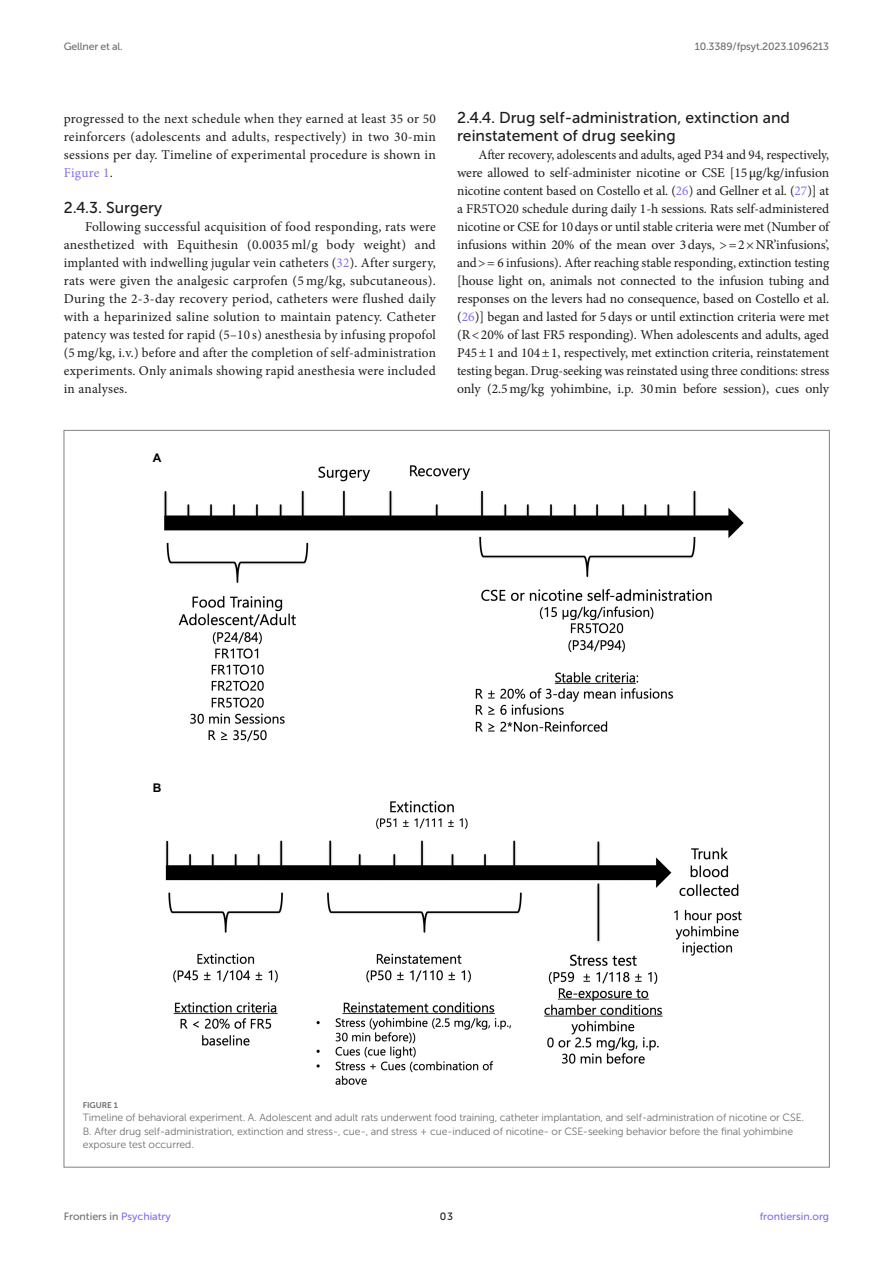
<style>
.page{position:relative;width:893px;height:1263px;background:#fff}
.page>*{position:absolute;margin:0;border:0;box-sizing:border-box;transform-origin:0 0}
.HEAD_3{font:15.75px/18px "Museo Sans 500";color:#1b1c1b}
.TEXT_FLUSH{font:13.5px/18px "Minion Pro";letter-spacing:.015em;color:#1b1c1b;text-align:justify}
.t1{font:700 12px "Arial";color:#000}
.FIG_LEG{font:10.5px/13.5px "Museo Sans 300";letter-spacing:-.01em;color:#706f70}
.t2{font:10.5px "Museo Sans 500";letter-spacing:-.015em;color:#706f70}
.t3{font:10.5px "Museo Sans 500";color:#856df0}
.t4{font:10.5px "Museo Sans 500";color:#1b1c1b}
.FIG_HD{font:8.25px "Museo Sans 700";letter-spacing:-.01em;color:#706f70}
.s1{color:#856df0}
.s2{font-family:"STIX General"}
</style>
<div class="page">
<img style="left:164px;top:465px;width:580px;height:620px">
<p class="t2" style="left:64px;top:41px;width:61px">Gellner et al.</p>
<p class="t2" style="left:695px;top:41px;width:136px">10.3389/fpsyt.2023.1096213</p>
<p class="TEXT_FLUSH" style="left:64px;top:110px;width:374px">progressed to the next schedule when they earned at least 35 or 50 reinforcers (adolescents and adults, respectively) in two 30-min sessions per day. Timeline of experimental procedure is shown in <span class="s1">Figure 1</span>.</p>
<p class="HEAD_3" style="left:64px;top:199px;width:100px">2.4.3. Surgery</p>
<p class="TEXT_FLUSH" style="left:64px;top:218px;width:374px;text-indent:21px">Following successful acquisition of food responding, rats were anesthetized with Equithesin (0.0035 ml/g body weight) and implanted with indwelling jugular vein catheters (<span class="s1">32</span>). After surgery, rats were given the analgesic carprofen (5 mg/kg, subcutaneous).<br>During the 2-3-day recovery period, catheters were flushed daily with a heparinized saline solution to maintain patency. Catheter patency was tested for rapid (5–10 s) anesthesia by infusing propofol (5 mg/kg, i.v.) before and after the completion of self-administration experiments. Only animals showing rapid anesthesia were included in analyses.</p>
<p class="HEAD_3" style="left:457px;top:109px;width:334px">2.4.4. Drug self-administration, extinction and reinstatement of drug seeking</p>
<p class="TEXT_FLUSH" style="left:457px;top:146px;width:374px;text-indent:21px">After recovery, adolescents and adults, aged P34 and 94, respectively, were allowed to self-administer nicotine or CSE [15<span class="s2">μ</span>g/kg/infusion nicotine content based on Costello et al. (<span class="s1">26</span>) and Gellner et al. (<span class="s1">27</span>)] at a FR5TO20 schedule during daily 1-h sessions. Rats self-administered nicotine or CSE for 10days or until stable criteria were met (Number of infusions within 20% of the mean over 3days, &gt;=2×NR’infusions’, and&gt;= 6 infusions). After reaching stable responding, extinction testing [house light on, animals not connected to the infusion tubing and responses on the levers had no consequence, based on Costello et al. (<span class="s1">26</span>)] began and lasted for 5days or until extinction criteria were met (R&lt;20% of last FR5 responding). When adolescents and adults, aged P45±1 and 104±1, respectively, met extinction criteria, reinstatement testing began. Drug-seeking was reinstated using three conditions: stress only (2.5mg/kg yohimbine, i.p. 30min before session), cues only</p>
<p class="t1" style="left:153px;top:449px;width:10px">A</p>
<p class="t1" style="left:153px;top:780px;width:10px">B</p>
<p class="FIG_HD" style="left:83px;top:1100px;width:37px">FIGURE 1</p>
<p class="FIG_LEG" style="left:83px;top:1111px;width:723px">Timeline of behavioral experiment. A. Adolescent and adult rats underwent food training, catheter implantation, and self-administration of nicotine or CSE.<br>B. After drug self-administration, extinction and stress-, cue-, and stress + cue-induced of nicotine- or CSE-seeking behavior before the final yohimbine exposure test occurred.</p>
<p class="t2" style="left:64px;top:1211px;width:109px">Frontiers in <span class="s1">Psychiatry</span></p>
<p class="t4" style="left:440px;top:1211px;width:15px">03</p>
<p class="t3" style="left:760px;top:1211px;width:71px">frontiersin.org</p>
</div>
